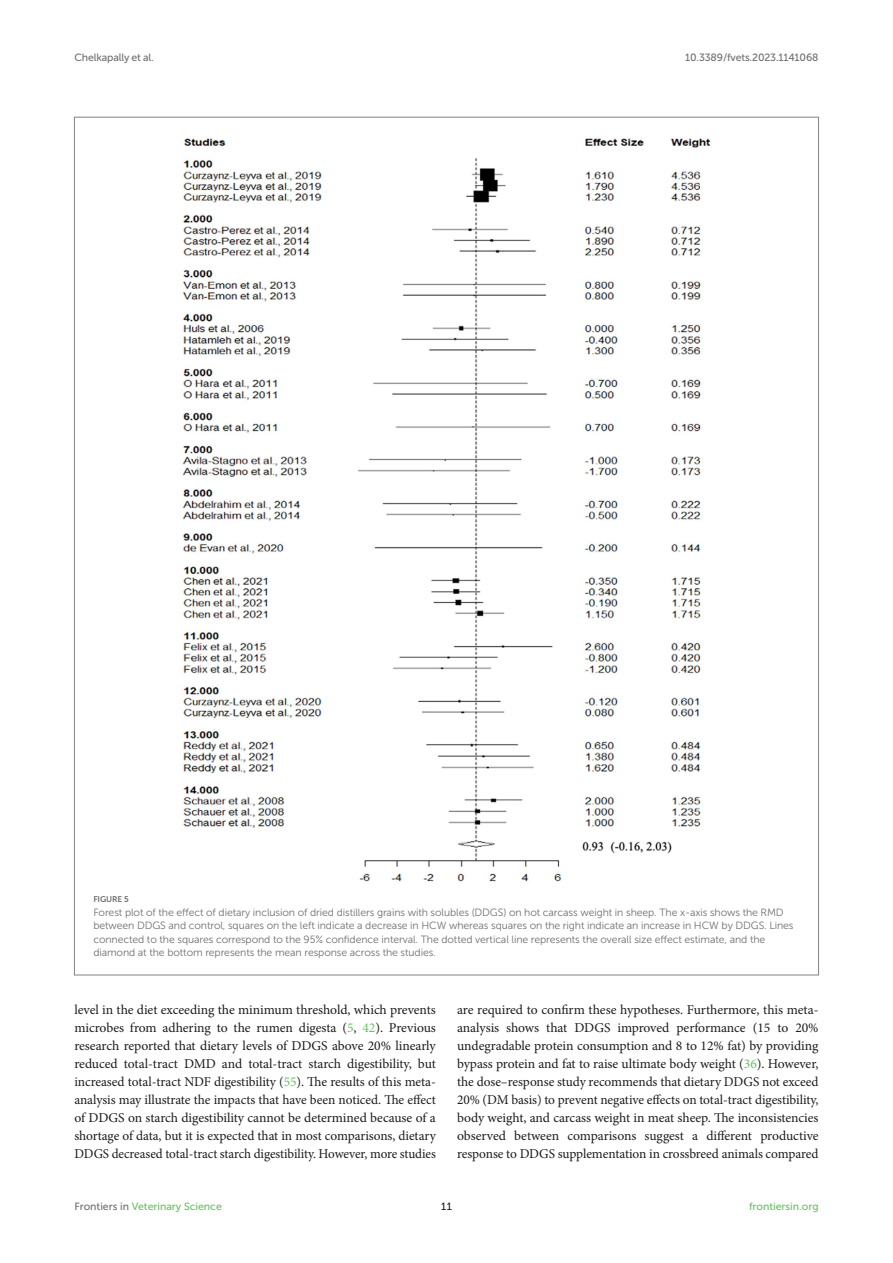
<style>
.page{position:relative;width:893px;height:1263px;background:#fff}
.page>*{position:absolute;margin:0;border:0;box-sizing:border-box;transform-origin:0 0}
.TEXT{font:13.5px/18px "Minion Pro";letter-spacing:-.005em;color:#1b1c1b;text-align:justify}
.FIG_LEG{font:10.5px/13.5px "Museo Sans 300";letter-spacing:-.01em;color:#706f70}
.t1{font:10.5px "Museo Sans 500";color:#65c161}
.t2{font:10.5px "Museo Sans 500";letter-spacing:-.015em;color:#706f70}
.t3{font:10.5px "Museo Sans 500";color:#1b1c1b}
.FIG_HD{font:8.25px "Museo Sans 700";letter-spacing:-.01em;color:#706f70}
.s1{color:#65c161}
.s2{color:#706f70}
</style>
<div class="page">
<img style="left:182px;top:138px;width:529px;height:744px">
<p class="t2" style="left:74px;top:51px;width:81px">Chelkapally et al.</p>
<p class="t2" style="left:685px;top:51px;width:135px">10.3389/fvets.2023.1141068</p>
<p class="FIG_HD" style="left:93px;top:895px;width:37px">FIGURE 5</p>
<p class="FIG_LEG" style="left:93px;top:905px;width:702px">Forest plot of the effect of dietary inclusion of dried distillers grains with solubles (DDGS) on hot carcass weight in sheep. The x-axis shows the RMD between DDGS and control, squares on the left indicate a decrease in HCW whereas squares on the right indicate an increase in HCW by DDGS. Lines connected to the squares correspond to the 95% confidence interval. The dotted vertical line represents the overall size effect estimate, and the diamond at the bottom represents the mean response across the studies.</p>
<p class="TEXT" style="left:74px;top:1001px;width:363px">level in the diet exceeding the minimum threshold, which prevents microbes from adhering to the rumen digesta (<span class="s1">5</span>, <span class="s1">42</span>). Previous research reported that dietary levels of DDGS above 20% linearly reduced total-tract DMD and total-tract starch digestibility, but increased total-tract NDF digestibility (<span class="s1">55</span>). The results of this meta&shy;analysis may illustrate the impacts that have been noticed. The effect of DDGS on starch digestibility cannot be determined because of a shortage of data, but it is expected that in most comparisons, dietary DDGS decreased total-tract starch digestibility. However, more studies</p>
<p class="TEXT" style="left:457px;top:1001px;width:363px">are required to confirm these hypotheses. Furthermore, this meta&shy;analysis shows that DDGS improved performance (15 to 20% undegradable protein consumption and 8 to 12% fat) by providing bypass protein and fat to raise ultimate body weight (<span class="s1">36</span>). However, the dose–response study recommends that dietary DDGS not exceed 20% (DM basis) to prevent negative effects on total-tract digestibility, body weight, and carcass weight in meat sheep. The inconsistencies observed between comparisons suggest a different productive response to DDGS supplementation in crossbreed animals compared</p>
<p class="t1" style="left:74px;top:1200px;width:149px"><span class="s2">Frontiers in</span> Veterinary Science</p>
<p class="t3" style="left:441px;top:1200px;width:12px">11</p>
<p class="t1" style="left:749px;top:1200px;width:71px">frontiersin.org</p>
</div>
